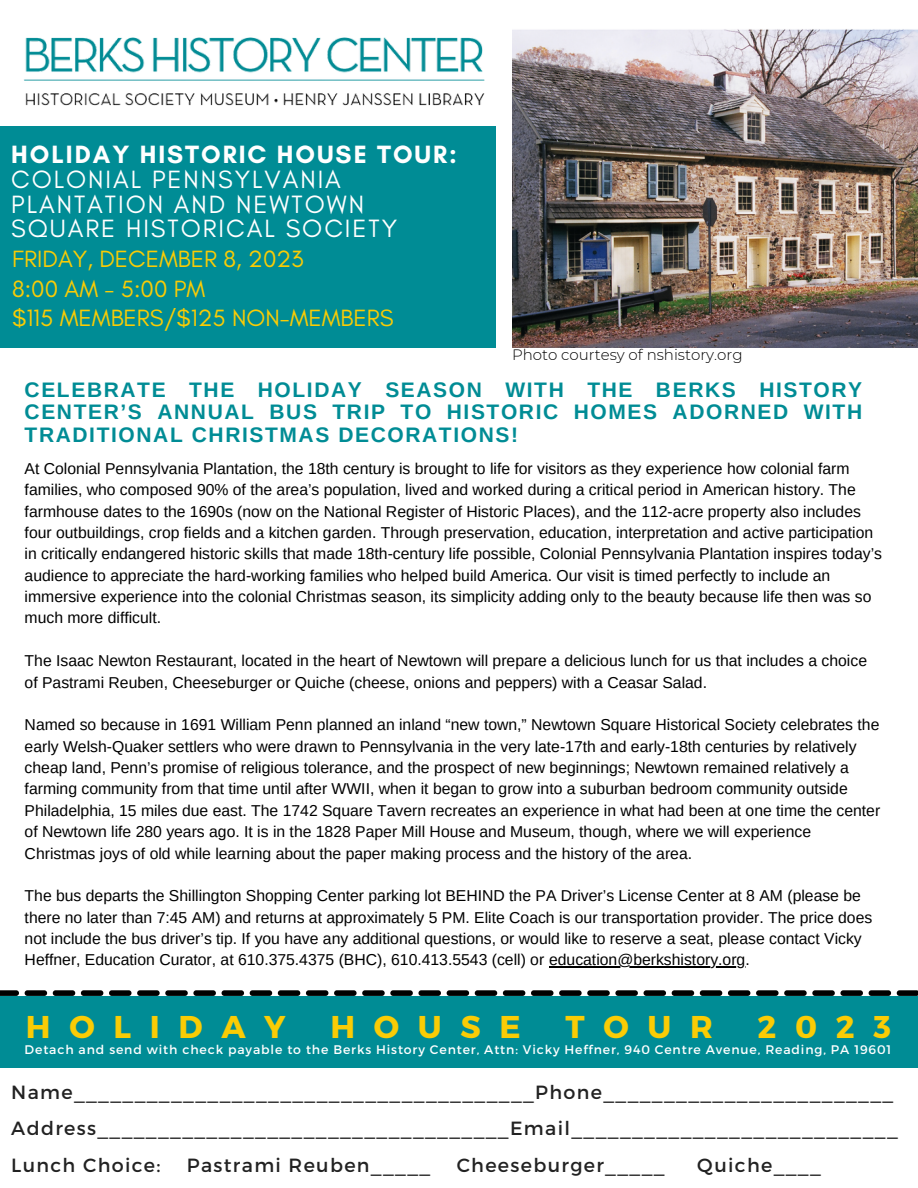
<style>
.page{position:relative;width:918px;height:1188px;background:#fff}
.page>*{position:absolute;margin:0;border:0;box-sizing:border-box;transform-origin:0 0}
.t1{font:700 31.5px "Montserrat";letter-spacing:.595em;color:#facc05}
.t2{font:25.5px/24.8px "Glacial Indifference";letter-spacing:.075em;color:#fff}
.t3{font:24px "Glacial Indifference";color:#facc05}
.t4{font:700 21px/22.5px "Arimo";letter-spacing:.075em;color:#008c95;text-align:justify}
.t5{font:19.05px "Montserrat";letter-spacing:.07em;color:#222}
.t6{font:15.75px/21.3px "Arimo";color:#000}
.t7{font:300 15px "Montserrat";color:#000}
.t8{font:12.45px "Montserrat";letter-spacing:.07em;color:#fff}
.s1{font-weight:700}
</style>
<div class="page">
<div style="left:0;top:126px;width:496px;height:221px;background:#008c95"></div>
<svg style="left:0;top:990px;width:918px;height:6px"></svg>
<div style="left:0;top:996px;width:918px;height:71px;background:#008c95"></div>
<img style="left:512px;top:29px;width:406px;height:318px">
<hr style="left:549px;top:967px;width:196px;height:1px;background:#000">
<img style="left:24px;top:37px;width:461px;height:69px">
<p class="t2" style="left:11px;top:142px;width:447px"><span class="s1">HOLIDAY HISTORIC HOUSE TOUR:<br></span>COLONIAL PENNSYLVANIA<br>PLANTATION AND NEWTOWN<br>SQUARE HISTORICAL SOCIETY</p>
<p class="t3" style="left:12px;top:245px;width:293px">FRIDAY, DECEMBER 8, 2023</p>
<p class="t3" style="left:12px;top:274px;width:195px">8:00 AM - 5:00 PM</p>
<p class="t3" style="left:12px;top:303px;width:383px">$115 MEMBERS/$125 NON-MEMBERS</p>
<p class="t7" style="left:512px;top:346px;width:232px">Photo courtesy of nshistory.org</p>
<p class="t4" style="left:25px;top:378px;width:839px">CELEBRATE THE HOLIDAY SEASON WITH THE BERKS HISTORY CENTER’S ANNUAL BUS TRIP TO HISTORIC HOMES ADORNED WITH TRADITIONAL CHRISTMAS DECORATIONS!</p>
<p class="t6" style="left:25px;top:458px;width:859px">At Colonial Pennsylvania Plantation, the 18th century is brought to life for visitors as they experience how colonial farm families, who composed 90% of the area’s population, lived and worked during a critical period in American history. The farmhouse dates to the 1690s (now on the National Register of Historic Places), and the 112-acre property also includes four outbuildings, crop fields and a kitchen garden. Through preservation, education, interpretation and active participation in critically endangered historic skills that made 18th-century life possible, Colonial Pennsylvania Plantation inspires today’s audience to appreciate the hard-working families who helped build America. Our visit is timed perfectly to include an immersive experience into the colonial Christmas season, its simplicity adding only to the beauty because life then was so much more difficult.</p>
<p class="t6" style="left:25px;top:650px;width:844px">The Isaac Newton Restaurant, located in the heart of Newtown will prepare a delicious lunch for us that includes a choice of Pastrami Reuben, Cheeseburger or Quiche (cheese, onions and peppers) with a Ceasar Salad.</p>
<p class="t6" style="left:25px;top:714px;width:857px">Named so because in 1691 William Penn planned an inland “new town,” Newtown Square Historical Society celebrates the early Welsh-Quaker settlers who were drawn to Pennsylvania in the very late-17th and early-18th centuries by relatively cheap land, Penn’s promise of religious tolerance, and the prospect of new beginnings; Newtown remained relatively a farming community from that time until after WWII, when it began to grow into a suburban bedroom community outside Philadelphia, 15 miles due east. The 1742 Square Tavern recreates an experience in what had been at one time the center of Newtown life 280 years ago. It is in the 1828 Paper Mill House and Museum, though, where we will experience Christmas joys of old while learning about the paper making process and the history of the area.</p>
<p class="t6" style="left:25px;top:885px;width:849px">The bus departs the Shillington Shopping Center parking lot BEHIND the PA Driver’s License Center at 8 AM (please be there no later than 7:45 AM) and returns at approximately 5 PM. Elite Coach is our transportation provider. The price does not include the bus driver’s tip. If you have any additional questions, or would like to reserve a seat, please contact Vicky Heffner, Education Curator, at 610.375.4375 (BHC), 610.413.5543 (cell) or education@berkshistory.org.</p>
<p class="t1" style="left:26px;top:1006px;width:261px">HOLIDAY</p>
<p class="t1" style="left:330px;top:1006px;width:192px">HOUSE</p>
<p class="t1" style="left:565px;top:1006px;width:149px">TOUR</p>
<p class="t1" style="left:758px;top:1006px;width:135px">2023</p>
<p class="t8" style="left:25px;top:1042px;width:868px">Detach and send with check payable to the Berks History Center, Attn: Vicky Heffner, 940 Centre Avenue, Reading, PA 19601</p>
<p class="t5" style="left:11px;top:1080px;width:884px">Name______________________________________Phone________________________</p>
<p class="t5" style="left:11px;top:1116px;width:888px">Address__________________________________Email___________________________</p>
<p class="t5" style="left:11px;top:1152px;width:151px">Lunch Choice:</p>
<p class="t5" style="left:187px;top:1152px;width:245px">Pastrami Reuben_____</p>
<p class="t5" style="left:457px;top:1152px;width:210px">Cheeseburger_____</p>
<p class="t5" style="left:697px;top:1152px;width:125px">Quiche____</p>
</div>
